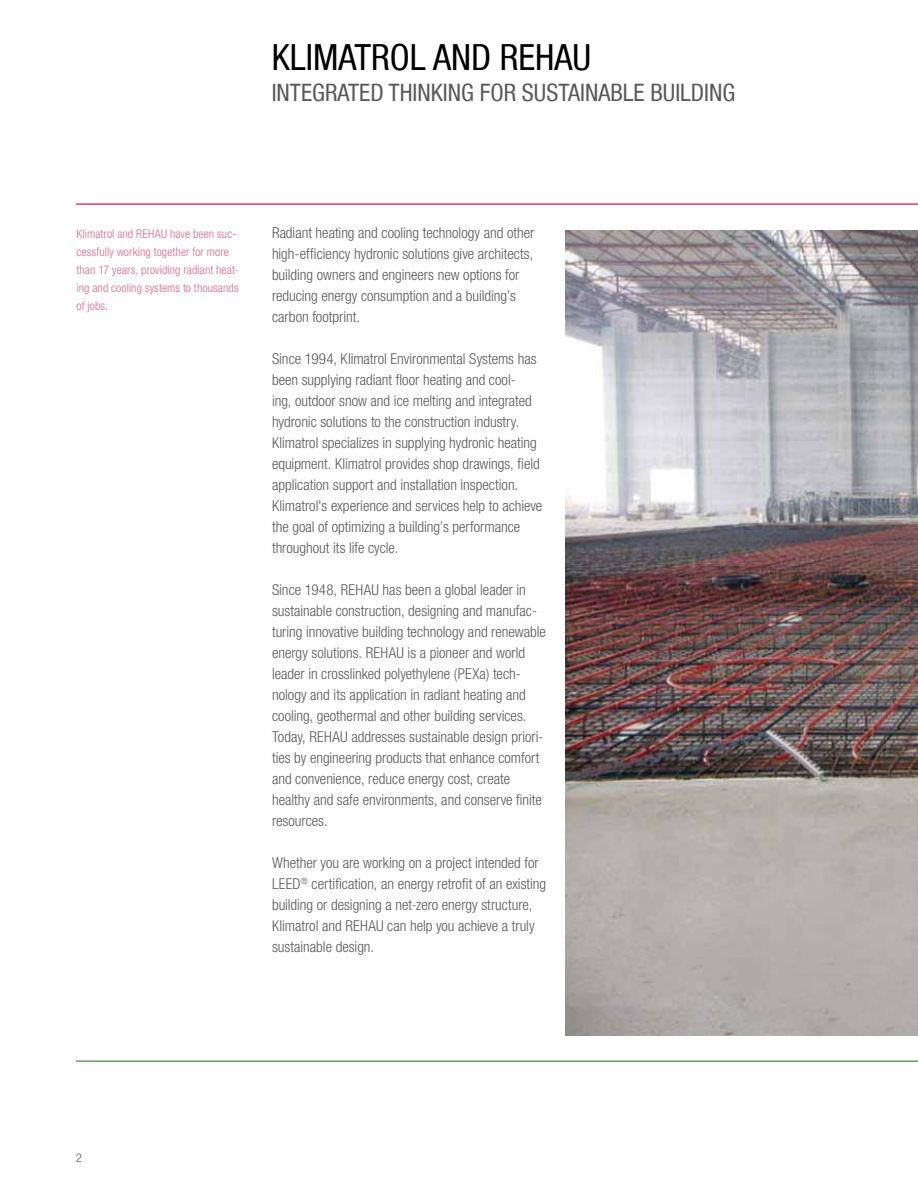
<style>
.page{position:relative;width:918px;height:1188px;background:#fff}
.page>*{position:absolute;margin:0;border:0;box-sizing:border-box;transform-origin:0 0}
.t1{font:condensed 36px "Helvetica Neue LT Com";color:#000}
.t2{font:condensed 24px "Helvetica Neue LT Com";color:#58595b}
.t3{font:300 condensed 15px/21px "Helvetica Neue LT Com";color:#58595b}
.t4{font:300 condensed 12px/18px "Helvetica Neue LT Com";letter-spacing:.01em;color:#d86a8b}
.t5{font:300 condensed 12px "Helvetica Neue LT Com";color:#58595b}
</style>
<div class="page">
<hr style="left:76px;top:203px;width:842px;height:2px;background:#d13f76">
<hr style="left:76px;top:1060px;width:842px;height:2px;background:#699667">
<svg style="left:580px;top:1035px;width:338px;height:1px"></svg>
<img style="left:565px;top:230px;width:353px;height:805px">
<h1 class="t1" style="left:272px;top:36px;width:317px">KLIMATROL AND REHAU</h1>
<h2 class="t2" style="left:272px;top:79px;width:299px">INTEGRATED THINKING FOR SUSTAINABLE</h2>
<h2 class="t2" style="left:650px;top:79px;width:36px">BUILDING</h2>
<p class="t4" style="left:77px;top:225px;width:164px">Klimatrol and REHAU have been suc&shy;cessfully working together for more than 17 years, providing radiant heat&shy;ing and cooling systems to thousands of jobs.</p>
<p class="t3" style="left:272px;top:222px;width:264px">Radiant heating and cooling technology and other high-efficiency hydronic solutions give architects, building owners and engineers new options for reducing energy consumption and a building’s carbon footprint.</p>
<p class="t3" style="left:272px;top:348px;width:272px">Since 1994, Klimatrol Environmental Systems has been supplying radiant floor heating and cool-<br>ing, outdoor snow and ice melting and integrated hydronic solutions to the construction industry.<br>Klimatrol specializes in supplying hydronic heating equipment. Klimatrol provides shop drawings, field application support and installation inspection.<br>Klimatrol's experience and services help to achieve the goal of optimizing a building’s performance throughout its life cycle.</p>
<p class="t3" style="left:272px;top:579px;width:275px">Since 1948, REHAU has been a global leader in sustainable construction, designing and manufac&shy;turing innovative building technology and renewable energy solutions. REHAU is a pioneer and world leader in crosslinked polyethylene (PEXa) tech&shy;nology and its application in radiant heating and cooling, geothermal and other building services.<br>Today, REHAU addresses sustainable design priori&shy;ties by engineering products that enhance comfort and convenience, reduce energy cost, create healthy and safe environments, and conserve finite resources.</p>
<p class="t3" style="left:272px;top:852px;width:276px">Whether you are working on a project intended for LEED<sup>®</sup> certification, an energy retrofit of an existing building or designing a net-zero energy structure, Klimatrol and REHAU can help you achieve a truly sustainable design.</p>
<p class="t5" style="left:76px;top:1151px;width:7px">2</p>
</div>
